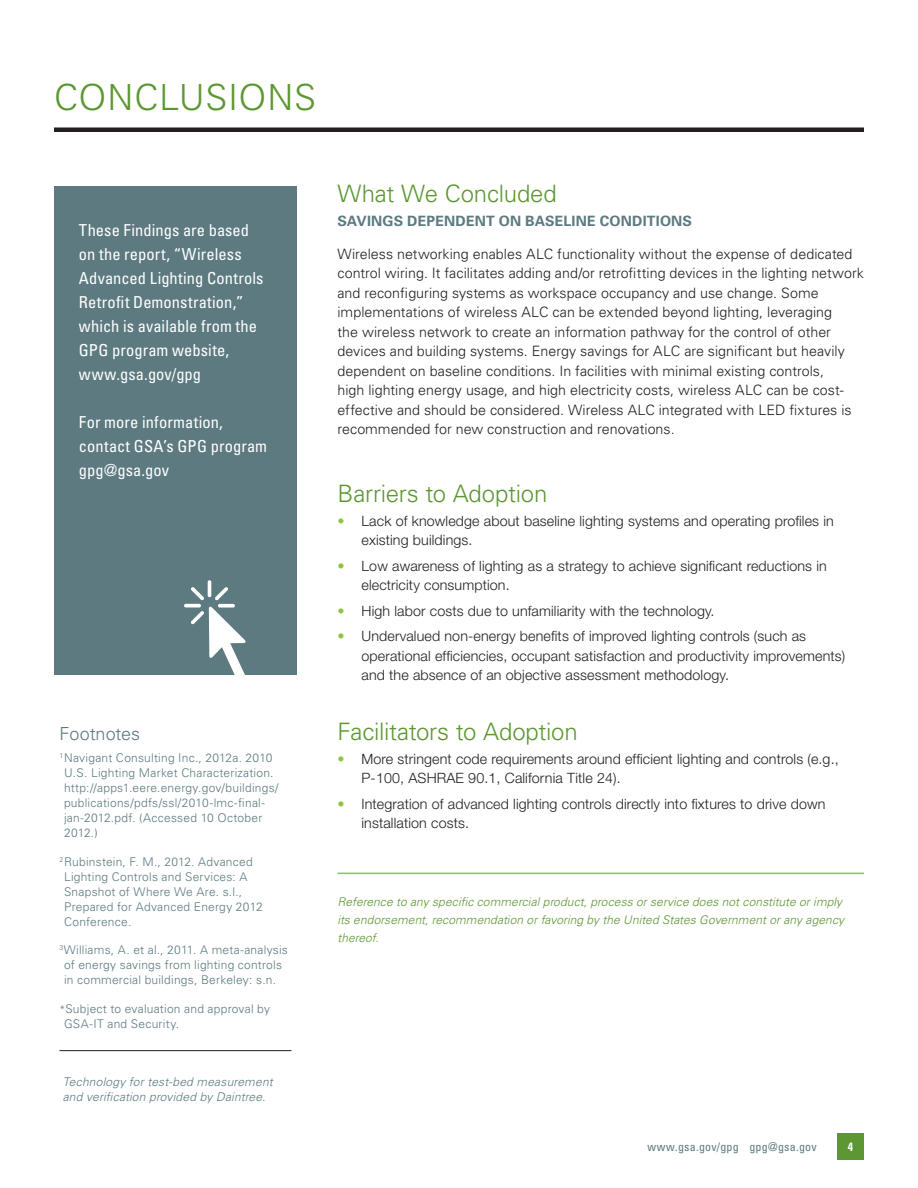
<style>
.page{position:relative;width:918px;height:1188px;background:#fff}
.page>*{position:absolute;margin:0;border:0;box-sizing:border-box;transform-origin:0 0}
.page_head_-_Univers{font:300 36px "Univers";letter-spacing:.02em;color:#5c9731}
.head_1_-_Univers{font:300 24px "Univers";letter-spacing:-.01em;color:#5c9731}
.footnote_head_-_Univ{font:300 18px "Univers";color:#5c7a80}
.sidebar_knockout_-_U{font:condensed 16.5px/24px "Univers";letter-spacing:.005em;color:#fff}
.body_-_Univers{font:300 14.25px/19.5px "Univers";color:#231f20}
.t1{font:300 14.25px/19.5px "Helvetica Neue";letter-spacing:.01em;color:#231f20}
.head_2_-_Univers{font:700 14.25px "Univers";letter-spacing:.015em;color:#5c7a80}
.footnote_-_Univers{font:300 12px/15px "Univers";letter-spacing:.02em;color:#5c7a80}
.disclaimer_body_-_Un{font:italic 300 12px/18px "Univers";letter-spacing:.01em;color:#5c9731}
.tech_footnote{font:italic 300 12px/15px "Univers";letter-spacing:.02em;color:#5c7a80}
.t2{font:condensed 12px "Univers";letter-spacing:.02em;color:#5c7a80}
.t3{font:700 condensed 12px "Univers";color:#fff}
.s1{font-size:10.5px}
.s2{color:#8bc63e}
</style>
<div class="page">
<div style="left:837px;top:1133px;width:27px;height:27px;background:#5c9731"></div>
<div style="left:54px;top:187px;width:243px;height:488px;background:#5c7a80"></div>
<hr style="left:338px;top:873px;width:526px;height:1px;background:#8bc63e">
<svg style="left:184px;top:580px;width:62px;height:95px"></svg>
<hr style="left:54px;top:128px;width:810px;height:4px;background:#231f20">
<hr style="left:60px;top:1050px;width:231px;height:1px;background:#231f20">
<p class="page_head_-_Univers" style="left:54px;top:75px;width:264px">CONCLUSIONS</p>
<p class="sidebar_knockout_-_U" style="left:79px;top:218px;width:186px">These Findings are based on the report, “Wireless<br>Advanced Lighting Controls<br>Retrofit Demonstration,” which is available from the<br>GPG program website, www.gsa.gov/gpg</p>
<p class="sidebar_knockout_-_U" style="left:79px;top:410px;width:190px">For more information, contact GSA’s GPG program gpg@gsa.gov</p>
<p class="footnote_head_-_Univ" style="left:60px;top:722px;width:82px">Footnotes</p>
<p class="footnote_-_Univers" style="left:64px;top:750px;width:216px;text-indent:-4px"><sup>1</sup>Navigant Consulting Inc., 2012a. 2010<br>U.S. Lighting Market Characterization. http://apps1.eere.energy.gov/buildings/ publications/pdfs/ssl/2010-lmc-final&shy;jan-2012.pdf. (Accessed 10 October 2012.)</p>
<p class="footnote_-_Univers" style="left:64px;top:853px;width:200px;text-indent:-4px"><sup>2</sup>Rubinstein, F. M., 2012. Advanced<br>Lighting Controls and Services: A<br>Snapshot of Where We Are. s.l.,<br>Prepared for Advanced Energy 2012<br>Conference.</p>
<p class="footnote_-_Univers" style="left:64px;top:942px;width:225px;text-indent:-4px"><sup>3</sup>Williams, A. et al., 2011. A meta-analysis of energy savings from lighting controls in commercial buildings, Berkeley: s.n.</p>
<p class="footnote_-_Univers" style="left:64px;top:1000px;width:208px;text-indent:-4px"><span class="s1">*</span>Subject to evaluation and approval by<br>GSA-IT and Security.</p>
<p class="tech_footnote" style="left:63px;top:1074px;width:211px">Technology for test-bed measurement and verification provided by Daintree.</p>
<p class="head_1_-_Univers" style="left:338px;top:179px;width:221px">What We Concluded</p>
<p class="head_2_-_Univers" style="left:338px;top:212px;width:356px">SAVINGS DEPENDENT ON BASELINE CONDITIONS</p>
<p class="body_-_Univers" style="left:338px;top:244px;width:528px">Wireless networking enables ALC functionality without the expense of dedicated control wiring. It facilitates adding and/or retrofitting devices in the lighting network and reconfiguring systems as workspace occupancy and use change. Some implementations of wireless ALC can be extended beyond lighting, leveraging<br>the wireless network to create an information pathway for the control of other devices and building systems. Energy savings for ALC are significant but heavily dependent on baseline conditions. In facilities with minimal existing controls,<br>high lighting energy usage, and high electricity costs, wireless ALC can be cost&shy;effective and should be considered. Wireless ALC integrated with LED fixtures is recommended for new construction and renovations.</p>
<p class="head_1_-_Univers" style="left:338px;top:479px;width:211px">Barriers to Adoption</p>
<p class="t1" style="left:362px;top:511px;width:474px;text-indent:-24px"><span class="s2">•</span> Lack of knowledge about baseline lighting systems and operating profiles in existing buildings.</p>
<p class="t1" style="left:362px;top:556px;width:467px;text-indent:-24px"><span class="s2">•</span> Low awareness of lighting as a strategy to achieve significant reductions in electricity consumption.</p>
<p class="t1" style="left:338px;top:601px;width:379px"><span class="s2">•</span> High labor costs due to unfamiliarity with the technology.</p>
<p class="t1" style="left:362px;top:626px;width:485px;text-indent:-24px"><span class="s2">•</span> Undervalued non-energy benefits of improved lighting controls (such as operational efficiencies, occupant satisfaction and productivity improvements) and the absence of an objective assessment methodology.</p>
<p class="head_1_-_Univers" style="left:338px;top:717px;width:242px">Facilitators to Adoption</p>
<p class="t1" style="left:362px;top:749px;width:479px;text-indent:-24px"><span class="s2">•</span> More stringent code requirements around efficient lighting and controls (e.g.,<br>P-100, ASHRAE 90.1, California Title 24).</p>
<p class="t1" style="left:362px;top:794px;width:466px;text-indent:-24px"><span class="s2">•</span> Integration of advanced lighting controls directly into fixtures to drive down installation costs.</p>
<p class="disclaimer_body_-_Un" style="left:338px;top:893px;width:508px">Reference to any specific commercial product, process or service does not constitute or imply its endorsement, recommendation or favoring by the United States Government or any agency thereof.</p>
<p class="t2" style="left:647px;top:1140px;width:171px">www.gsa.gov/gpg gpg@gsa.gov</p>
<p class="t3" style="left:848px;top:1139px;width:7px">4</p>
</div>
